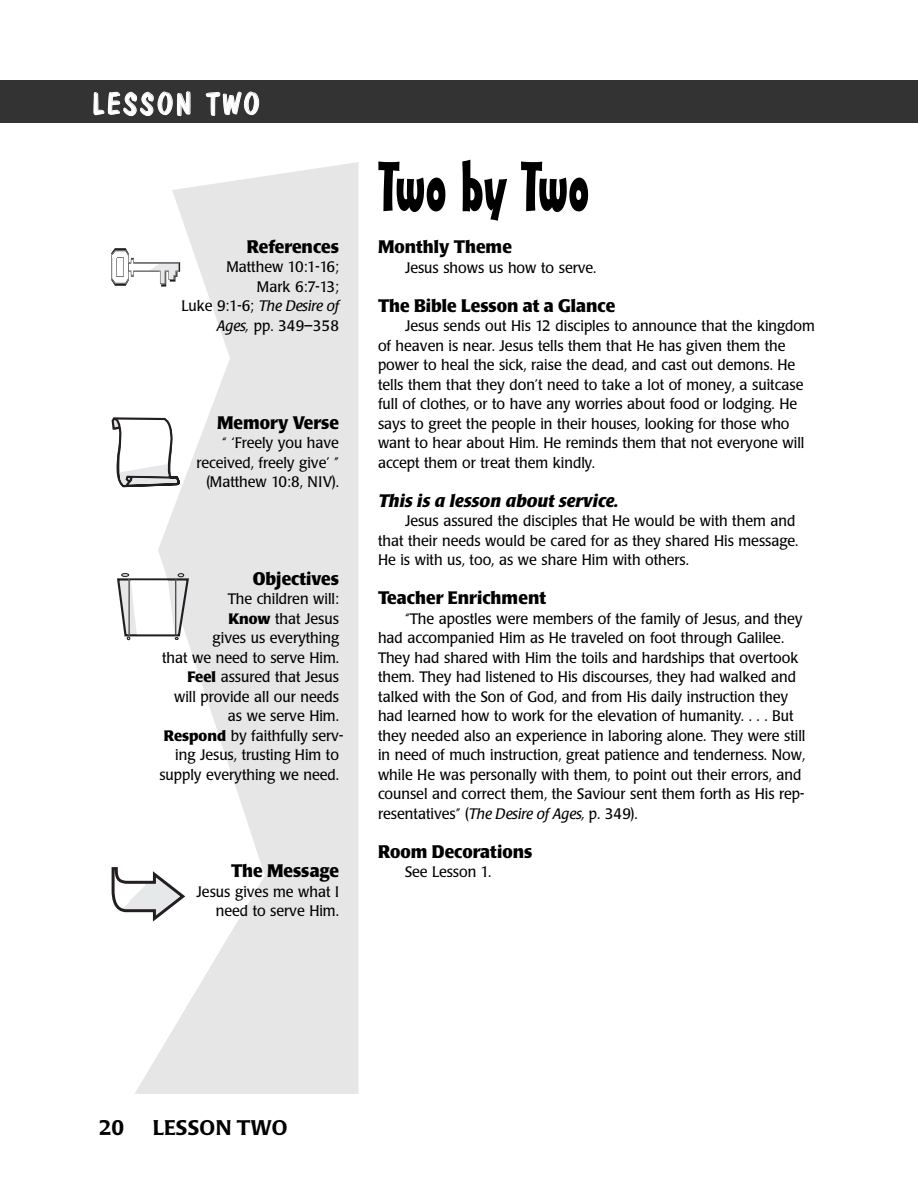
<style>
.page{position:relative;width:918px;height:1202px;background:#fff}
.page>*{position:absolute;margin:0;border:0;box-sizing:border-box;transform-origin:0 0}
.t1{font:69px "Mister Earl BT";color:#000}
.t2{font:30px "Dom Casual D";letter-spacing:.095em;color:#fff}
.t3{font:500 21px "Poppl Laudatio";letter-spacing:.01em;color:#000}
.t4{font:700 18px "Poppl Laudatio";color:#000;scale:.95 1}
.t5{font:italic 700 18px "Poppl Laudatio";color:#000}
.t6{font:15px/19.5px "Poppl Laudatio";color:#000;text-align:right;scale:.95 1}
.s1{font-style:italic}
.s2{font-weight:700}
</style>
<div class="page">
<div style="left:891px;top:80px;width:27px;height:43px;background:#333"></div>
<svg style="left:135px;top:162px;width:224px;height:932px;fill:#e6e6e6"></svg>
<div style="left:0;top:80px;width:891px;height:43px;background:#333"></div>
<svg style="left:111px;top:248px;width:69px;height:38px"></svg>
<svg style="left:112px;top:417px;width:68px;height:70px"></svg>
<svg style="left:117px;top:573px;width:72px;height:67px"></svg>
<hr style="left:129px;top:579px;width:1px;height:56px;background:#231f20">
<hr style="left:175px;top:579px;width:1px;height:56px;background:#231f20">
<svg style="left:112px;top:867px;width:73px;height:54px"></svg>
<h2 class="t2" style="left:92px;top:86px;width:169px">LESSON TWO</h2>
<p class="t4" style="left:247px;top:240px;width:99px">References</p>
<p class="t6" style="left:182px;top:259px;width:167px">Matthew 10:1-16;<br>Mark 6:7-13;<br>Luke 9:1-6; <span class="s1">The Desire of<br>Ages,</span> pp. 349–358</p>
<p class="t4" style="left:217px;top:415px;width:130px">Memory Verse</p>
<p class="t6" style="left:196px;top:434px;width:152px">“ ‘Freely you have received, freely give’ ” (Matthew 10:8, NIV).</p>
<p class="t4" style="left:253px;top:571px;width:92px">Objectives</p>
<p class="t6" style="left:159px;top:590px;width:195px">The children will:<br><span class="s2">Know</span> that Jesus<br>gives us everything<br>that we need to serve Him.<br><span class="s2">Feel</span> assured that Jesus<br>will provide all our needs<br>as we serve Him.<br><span class="s2">Respond</span> by faithfully serv&shy;ing Jesus, trusting Him to supply everything we need.</p>
<p class="t4" style="left:231px;top:864px;width:115px">The Message</p>
<p class="t6" style="left:197px;top:883px;width:151px">Jesus gives me what I need to serve Him.</p>
<h1 class="t1" style="left:378px;top:161px;width:213px">Two by Two</h1>
<p class="t4" style="left:378px;top:240px;width:143px">Monthly Theme</p>
<p class="t6" style="left:405px;top:259px;width:203px">Jesus shows us how to serve.</p>
<p class="t4" style="left:378px;top:298px;width:251px">The Bible Lesson at a Glance</p>
<p class="t6" style="left:378px;top:318px;width:461px;text-align:left;text-indent:27px">Jesus sends out His 12 disciples to announce that the kingdom of heaven is near. Jesus tells them that He has given them the power to heal the sick, raise the dead, and cast out demons. He tells them that they don’t need to take a lot of money, a suitcase full of clothes, or to have any worries about food or lodging. He says to greet the people in their houses, looking for those who want to hear about Him. He reminds them that not everyone will accept them or treat them kindly.</p>
<p class="t5" style="left:378px;top:493px;width:242px">This is a lesson about service.</p>
<p class="t6" style="left:378px;top:513px;width:444px;text-align:left;text-indent:27px">Jesus assured the disciples that He would be with them and that their needs would be cared for as they shared His message.<br>He is with us, too, as we share Him with others.</p>
<p class="t4" style="left:378px;top:591px;width:179px">Teacher Enrichment</p>
<p class="t6" style="left:378px;top:610px;width:452px;text-align:left;text-indent:27px">“The apostles were members of the family of Jesus, and they had accompanied Him as He traveled on foot through Galilee.<br>They had shared with Him the toils and hardships that overtook them. They had listened to His discourses, they had walked and talked with the Son of God, and from His daily instruction they had learned how to work for the elevation of humanity. . . . But they needed also an experience in laboring alone. They were still in need of much instruction, great patience and tenderness. Now, while He was personally with them, to point out their errors, and counsel and correct them, the Saviour sent them forth as His rep&shy;resentatives” (<span class="s1">The Desire of Ages,</span> p. 349).</p>
<p class="t4" style="left:378px;top:844px;width:164px">Room Decorations</p>
<p class="t6" style="left:405px;top:864px;width:92px">See Lesson 1.</p>
<h3 class="t3" style="left:99px;top:1119px;width:27px">20</h3>
<h3 class="t3" style="left:153px;top:1119px;width:136px">LESSON TWO</h3>
</div>
